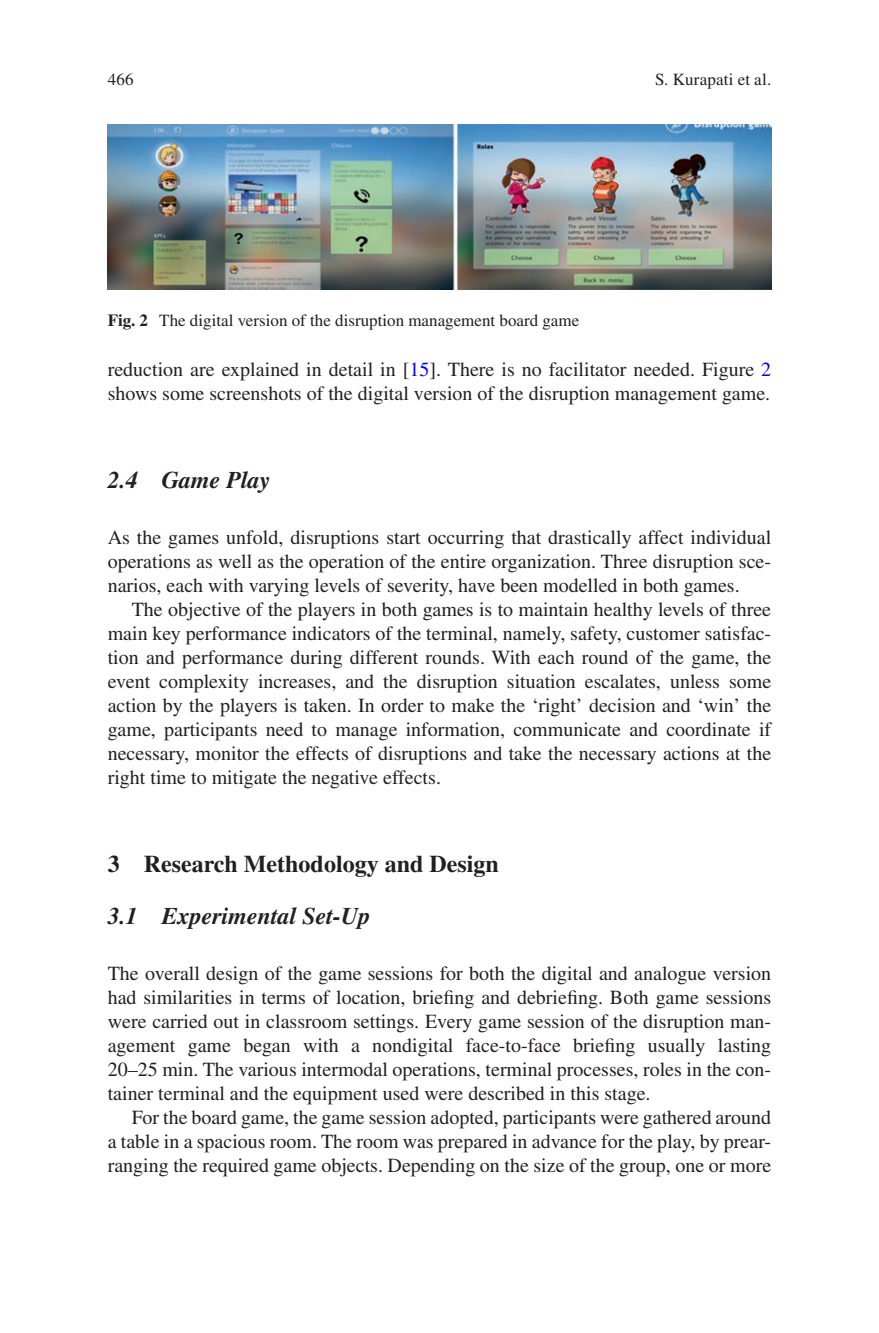
<style>
.page{position:relative;width:879px;height:1333px;background:#fff}
.page>*{position:absolute;margin:0;border:0;box-sizing:border-box;transform-origin:0 0}
.t1{font:italic 700 24px "Tyvpss Times LT Std";color:#231f20}
.t2{font:700 24px "Jvmykc Times LT Std";color:#231f20}
.t3{font:20px/24px "Rfqmdr Times LT Std";color:#231f20;text-align:justify}
.t4{font:17px "Rfqmdr Times LT Std";color:#231f20}
.t5{font:17px "Qsrmxn Times LT Std";letter-spacing:.005em;color:#231f20}
.s1{font-family:"Jvmykc Times LT Std";font-weight:700}
.s2{color:#00f}
</style>
<div class="page">
<img style="left:108px;top:124px;width:663px;height:165px">
<p class="t4" style="left:108px;top:70px;width:27px">466</p>
<p class="t5" style="left:655px;top:70px;width:118px">S. Kurapati et al.</p>
<p class="t4" style="left:108px;top:311px;width:473px"><span class="s1">Fig. 2</span> The digital version of the disruption management board game</p>
<p class="t3" style="left:108px;top:357px;width:665px">reduction are explained in detail in [<span class="s2">15</span>]. There is no facilitator needed. Figure <span class="s2">2 </span>shows some screenshots of the digital version of the disruption management game.</p>
<p class="t1" style="left:108px;top:466px;width:164px">2.4 Game Play</p>
<p class="t3" style="left:108px;top:525px;width:665px">As the games unfold, disruptions start occurring that drastically affect individual operations as well as the operation of the entire organization. Three disruption sce&shy;narios, each with varying levels of severity, have been modelled in both games.</p>
<p class="t3" style="left:108px;top:597px;width:665px;text-indent:24px">The objective of the players in both games is to maintain healthy levels of three main key performance indicators of the terminal, namely, safety, customer satisfac&shy;tion and performance during different rounds. With each round of the game, the event complexity increases, and the disruption situation escalates, unless some action by the players is taken. In order to make the ‘right’ decision and ‘win’ the game, participants need to manage information, communicate and coordinate if necessary, monitor the effects of disruptions and take the necessary actions at the right time to mitigate the negative effects.</p>
<p class="t2" style="left:108px;top:849px;width:392px">3 Research Methodology and Design</p>
<p class="t1" style="left:108px;top:902px;width:264px">3.1 Experimental Set-Up</p>
<p class="t3" style="left:108px;top:961px;width:665px">The overall design of the game sessions for both the digital and analogue version had similarities in terms of location, briefing and debriefing. Both game sessions were carried out in classroom settings. Every game session of the disruption man&shy;agement game began with a nondigital face-to-face briefing usually lasting 20–25 min. The various intermodal operations, terminal processes, roles in the con&shy;tainer terminal and the equipment used were described in this stage.</p>
<p class="t3" style="left:108px;top:1105px;width:665px;text-indent:24px">For the board game, the game session adopted, participants were gathered around a table in a spacious room. The room was prepared in advance for the play, by prear&shy;ranging the required game objects. Depending on the size of the group, one or more</p>
</div>
